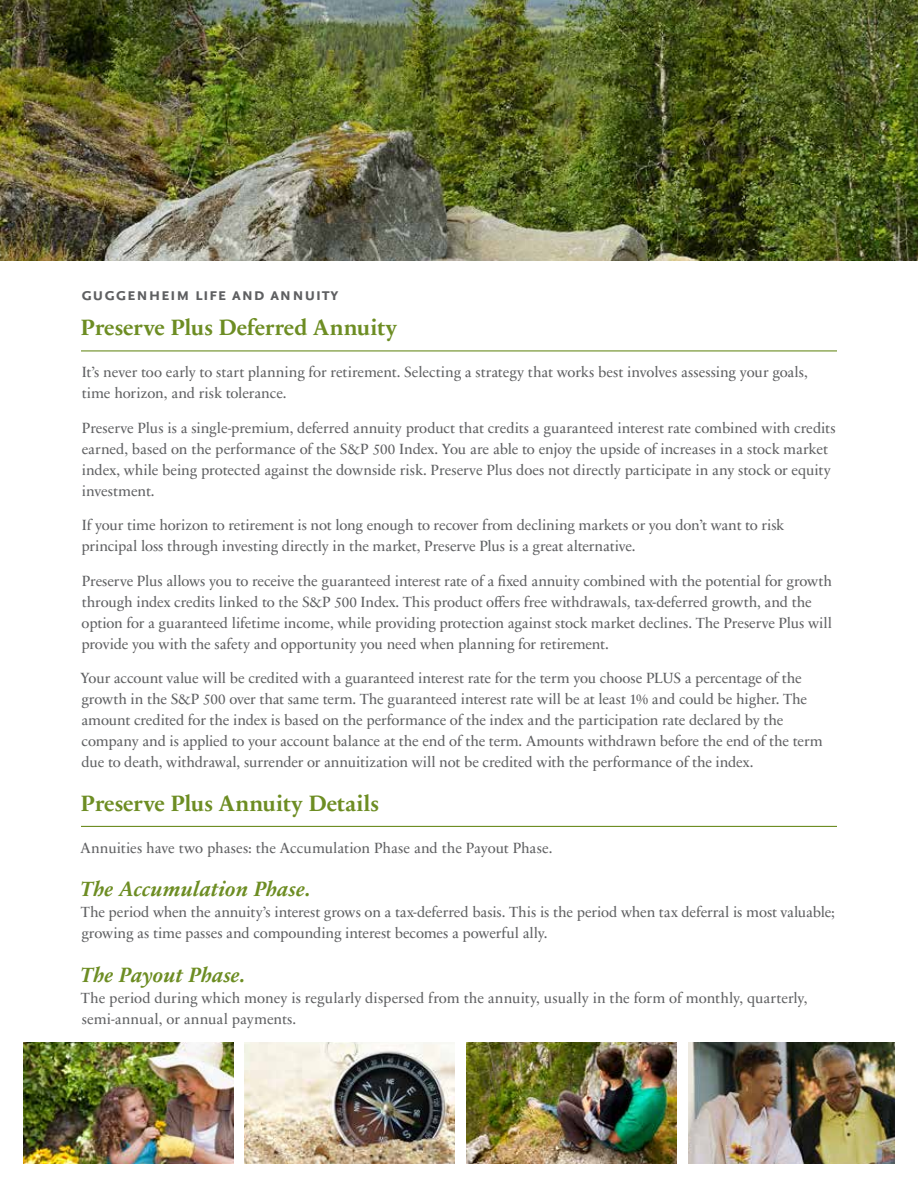
<style>
.page{position:relative;width:918px;height:1188px;background:#fff}
.page>*{position:absolute;margin:0;border:0;box-sizing:border-box;transform-origin:0 0}
.t1{font:700 22.5px "Sabon Next LT";letter-spacing:-.005em;color:#6d8d23}
.t2{font:italic 700 21px "Sabon Next LT";letter-spacing:.01em;color:#6d8d23}
.t3{font:700 18px "Scala Sans Sc Offc Pro";letter-spacing:.02em;color:#5f6062}
.t4{font:15px/21px "Sabon Next LT";letter-spacing:-.005em;color:#5f6062}
</style>
<div class="page">
<hr style="left:81px;top:350px;width:756px;height:1px;background:#6d8d23">
<hr style="left:81px;top:826px;width:756px;height:1px;background:#6d8d23">
<img style="left:0;top:0;width:918px;height:261px">
<img style="left:245px;top:1042px;width:210px;height:122px">
<img style="left:688px;top:1042px;width:206px;height:121px">
<img style="left:24px;top:1043px;width:209px;height:121px">
<img style="left:467px;top:1042px;width:210px;height:121px">
<p class="t3" style="left:81px;top:284px;width:259px">guggenheim life and annuity</p>
<h1 class="t1" style="left:81px;top:315px;width:318px">Preserve Plus Deferred Annuity</h1>
<p class="t4" style="left:82px;top:362px;width:728px">It’s never too early to start planning for retirement. Selecting a strategy that works best involves assessing your goals, time horizon, and risk tolerance.</p>
<p class="t4" style="left:82px;top:418px;width:756px">Preserve Plus is a single-premium, deferred annuity product that credits a guaranteed interest rate combined with credits earned, based on the performance of the S&amp;P 500 Index. You are able to enjoy the upside of increases in a stock market index, while being protected against the downside risk. Preserve Plus does not directly participate in any stock or equity investment.</p>
<p class="t4" style="left:82px;top:515px;width:704px">If your time horizon to retirement is not long enough to recover from declining markets or you don’t want to risk principal loss through investing directly in the market, Preserve Plus is a great alternative.</p>
<p class="t4" style="left:82px;top:571px;width:752px">Preserve Plus allows you to receive the guaranteed interest rate of a fixed annuity combined with the potential for growth through index credits linked to the S&amp;P 500 Index. This product offers free withdrawals, tax-deferred growth, and the option for a guaranteed lifetime income, while providing protection against stock market declines. The Preserve Plus will provide you with the safety and opportunity you need when planning for retirement.</p>
<p class="t4" style="left:80px;top:668px;width:744px">Your account value will be credited with a guaranteed interest rate for the term you choose PLUS a percentage of the growth in the S&amp;P 500 over that same term. The guaranteed interest rate will be at least 1% and could be higher. The amount credited for the index is based on the performance of the index and the participation rate declared by the company and is applied to your account balance at the end of the term. Amounts withdrawn before the end of the term due to death, withdrawal, surrender or annuitization will not be credited with the performance of the index.</p>
<h1 class="t1" style="left:81px;top:790px;width:300px">Preserve Plus Annuity Details</h1>
<p class="t4" style="left:81px;top:838px;width:473px">Annuities have two phases: the Accumulation Phase and the Payout Phase.</p>
<h2 class="t2" style="left:80px;top:877px;width:232px">The Accumulation Phase.</h2>
<p class="t4" style="left:81px;top:902px;width:756px">The period when the annuity’s interest grows on a tax-deferred basis. This is the period when tax deferral is most valuable; growing as time passes and compounding interest becomes a powerful ally.</p>
<h2 class="t2" style="left:80px;top:962px;width:167px">The Payout Phase.</h2>
<p class="t4" style="left:81px;top:988px;width:728px">The period during which money is regularly dispersed from the annuity, usually in the form of monthly, quarterly, semi-annual, or annual payments.</p>
</div>
